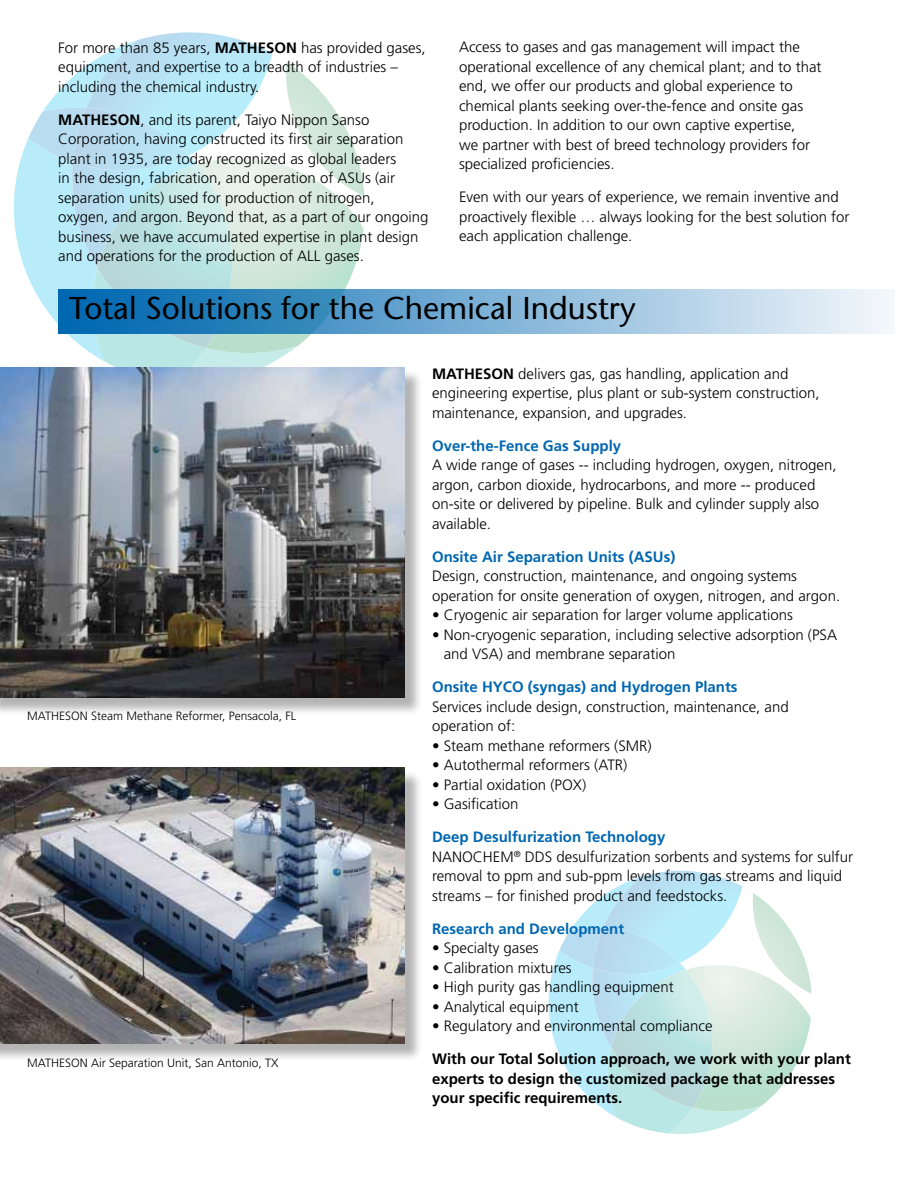
<style>
.page{position:relative;width:918px;height:1188px;background:#fff}
.page>*{position:absolute;margin:0;border:0;box-sizing:border-box;transform-origin:0 0}
.t1{font:31.5px "Stone Sans";color:#000}
.t2{font:300 15px/19.5px "Frutiger";color:#000}
.t3{font:700 15px/19.5px "Frutiger";color:#000}
.t4{font:700 15px "Frutiger";color:#0067b1}
.t5{font:300 12px "Frutiger";color:#000}
.s1{font-weight:700}
.s2{font-weight:700;color:#0067b1}
</style>
<div class="page">
<svg style="left:14px;top:32px;width:350px;height:335px"></svg>
<svg style="left:549px;top:871px;width:263px;height:263px"></svg>
<div style="left:0;top:369px;width:424px;height:348px;background:#000;opacity:.3"></div>
<img style="left:0;top:367px;width:405px;height:331px">
<div style="left:0;top:770px;width:424px;height:292px;background:#000;opacity:.3"></div>
<img style="left:0;top:768px;width:405px;height:275px">
<div style="left:58px;top:289px;width:837px;height:44px;background:linear-gradient(to right,#0061ab,#f7f9fd)"></div>
<p class="t2" style="left:58px;top:38px;width:369px">For more than 85 years, <span class="s1">MATHESON</span> has provided gases, equipment, and expertise to a breadth of industries – including the chemical industry.</p>
<p class="t2" style="left:58px;top:110px;width:372px"><span class="s1">MATHESON</span>, and its parent, Taiyo Nippon Sanso Corporation, having constructed its first air separation plant in 1935, are today recognized as global leaders<br>in the design, fabrication, and operation of ASUs (air separation units) used for production of nitrogen,<br>oxygen, and argon. Beyond that, as a part of our ongoing business, we have accumulated expertise in plant design and operations for the production of ALL gases.</p>
<p class="t2" style="left:459px;top:37px;width:364px">Access to gases and gas management will impact the operational excellence of any chemical plant; and to that end, we offer our products and global experience to chemical plants seeking over-the-fence and onsite gas production. In addition to our own captive expertise,<br>we partner with best of breed technology providers for specialized proficiencies.</p>
<p class="t2" style="left:459px;top:187px;width:392px">Even with our years of experience, we remain inventive and proactively flexible … always looking for the best solution for each application challenge.</p>
<h1 class="t1" style="left:69px;top:289px;width:568px">Total Solutions for the Chemical Industry</h1>
<p class="t5" style="left:27px;top:709px;width:270px">MATHESON Steam Methane Reformer, Pensacola, FL</p>
<p class="t5" style="left:27px;top:1056px;width:253px">MATHESON Air Separation Unit, San Antonio, TX</p>
<p class="t2" style="left:432px;top:364px;width:389px"><span class="s1">MATHESON</span> delivers gas, gas handling, application and engineering expertise, plus plant or sub-system construction, maintenance, expansion, and upgrades.</p>
<p class="t4" style="left:432px;top:437px;width:191px">Over-the-Fence Gas Supply</p>
<p class="t2" style="left:432px;top:455px;width:406px">A wide range of gases -- including hydrogen, oxygen, nitrogen, argon, carbon dioxide, hydrocarbons, and more -- produced on-site or delivered by pipeline. Bulk and cylinder supply also available.</p>
<p class="t4" style="left:432px;top:548px;width:245px">Onsite Air Separation Units (ASUs)</p>
<p class="t2" style="left:432px;top:566px;width:410px">Design, construction, maintenance, and ongoing systems operation for onsite generation of oxygen, nitrogen, and argon.</p>
<p class="t2" style="left:432px;top:605px;width:362px">• Cryogenic air separation for larger volume applications</p>
<p class="t2" style="left:444px;top:625px;width:395px;text-indent:-12px">• Non-cryogenic separation, including selective adsorption (PSA and VSA) and membrane separation</p>
<p class="t4" style="left:432px;top:678px;width:307px">Onsite HYCO (syngas) and Hydrogen Plants</p>
<p class="t2" style="left:432px;top:697px;width:358px">Services include design, construction, maintenance, and operation of:</p>
<p class="t2" style="left:432px;top:736px;width:221px">• Steam methane reformers (SMR)</p>
<p class="t2" style="left:432px;top:755px;width:197px">• Autothermal reformers (ATR)</p>
<p class="t2" style="left:432px;top:775px;width:156px">• Partial oxidation (POX)</p>
<p class="t2" style="left:432px;top:794px;width:88px">• Gasification</p>
<p class="t2" style="left:432px;top:827px;width:423px"><span class="s2">Deep Desulfurization Technology<br></span>NANOCHEM<sup>®</sup> DDS desulfurization sorbents and systems for sulfur removal to ppm and sub-ppm levels from gas streams and liquid streams – for finished product and feedstocks.</p>
<p class="t4" style="left:432px;top:920px;width:194px">Research and Development</p>
<p class="t2" style="left:432px;top:938px;width:108px">• Specialty gases</p>
<p class="t2" style="left:432px;top:958px;width:141px">• Calibration mixtures</p>
<p class="t2" style="left:432px;top:977px;width:243px">• High purity gas handling equipment</p>
<p class="t2" style="left:432px;top:997px;width:148px">• Analytical equipment</p>
<p class="t2" style="left:432px;top:1016px;width:282px">• Regulatory and environmental compliance</p>
<p class="t3" style="left:432px;top:1049px;width:420px">With our Total Solution approach, we work with your plant experts to design the customized package that addresses your specific requirements.</p>
</div>
